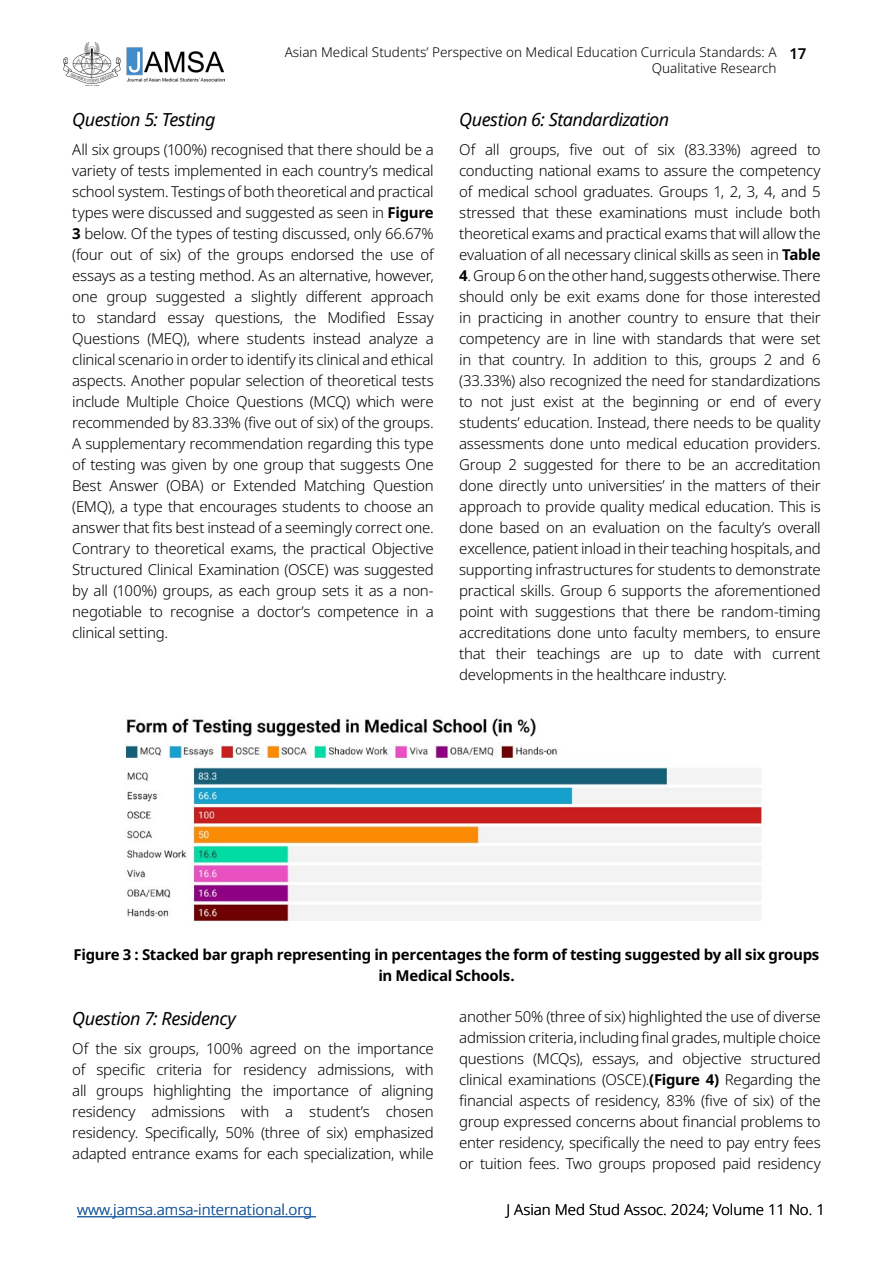
<style>
.page{position:relative;width:893px;height:1263px;background:#fff}
.page>*{position:absolute;margin:0;border:0;box-sizing:border-box;transform-origin:0 0}
.Heading_3_Content{font:italic 18px "Noto Sans";letter-spacing:-.03em;color:#000}
.Main_Body_Text{font:300 15px/21px "Noto Sans";letter-spacing:-.02em;color:#000;text-align:justify}
.Table_Figure_Caption{font:700 15px/21px "Noto Sans";letter-spacing:-.02em;color:#000;text-align:center}
.Main_Body_Text-2{font:300 15px "Noto Sans";color:#000}
.t1{font:300 15px "Noto Sans";color:#215e9e}
.t2{font:600 15px "Noto Sans";color:#000}
.t3{font:300 13.5px/16.2px "Noto Sans";color:#000;text-align:right}
.s1{font-weight:700}
</style>
<div class="page">
<img style="left:64px;top:43px;width:161px;height:41px">
<img style="left:125px;top:718px;width:638px;height:204px">
<hr style="left:77px;top:1216px;width:239px;height:1px;background:#215e9e">
<p class="t3" style="left:285px;top:44px;width:493px">Asian Medical Students’ Perspective on Medical Education Curricula Standards: A<br>Qualitative Research</p>
<p class="t2" style="left:789px;top:43px;width:19px">17</p>
<p class="Heading_3_Content" style="left:72px;top:106px;width:145px">Question 5: Testing</p>
<p class="Main_Body_Text" style="left:72px;top:140px;width:363px">All six groups (100%) recognised that there should be a variety of tests implemented in each country’s medical school system. Testings of both theoretical and practical types were discussed and suggested as seen in <span class="s1">Figure 3</span> below. Of the types of testing discussed, only 66.67% (four out of six) of the groups endorsed the use of essays as a testing method. As an alternative, however, one group suggested a slightly different approach to standard essay questions, the Modified Essay Questions (MEQ), where students instead analyze a clinical scenario in order to identify its clinical and ethical aspects. Another popular selection of theoretical tests include Multiple Choice Questions (MCQ) which were recommended by 83.33% (five out of six) of the groups.<br>A supplementary recommendation regarding this type of testing was given by one group that suggests One Best Answer (OBA) or Extended Matching Question (EMQ), a type that encourages students to choose an answer that fits best instead of a seemingly correct one.<br>Contrary to theoretical exams, the practical Objective Structured Clinical Examination (OSCE) was suggested by all (100%) groups, as each group sets it as a non&shy;negotiable to recognise a doctor’s competence in a clinical setting.</p>
<p class="Heading_3_Content" style="left:459px;top:106px;width:212px">Question 6: Standardization</p>
<p class="Main_Body_Text" style="left:459px;top:140px;width:363px">Of all groups, five out of six (83.33%) agreed to conducting national exams to assure the competency of medical school graduates. Groups 1, 2, 3, 4, and 5 stressed that these examinations must include both theoretical exams and practical exams that will allow the evaluation of all necessary clinical skills as seen in <span class="s1">Table</span></p>
<p class="Main_Body_Text" style="left:459px;top:266px;width:363px"><span class="s1">4</span>. Group 6 on the other hand, suggests otherwise. There should only be exit exams done for those interested in practicing in another country to ensure that their competency are in line with standards that were set in that country. In addition to this, groups 2 and 6 (33.33%) also recognized the need for standardizations to not just exist at the beginning or end of every students’ education. Instead, there needs to be quality assessments done unto medical education providers.<br>Group 2 suggested for there to be an accreditation done directly unto universities’ in the matters of their approach to provide quality medical education. This is done based on an evaluation on the faculty’s overall excellence, patient inload in their teaching hospitals, and supporting infrastructures for students to demonstrate practical skills. Group 6 supports the aforementioned point with suggestions that there be random-timing accreditations done unto faculty members, to ensure that their teachings are up to date with current developments in the healthcare industry.</p>
<p class="Table_Figure_Caption" style="left:74px;top:945px;width:747px">Figure 3 : Stacked bar graph representing in percentages the form of testing suggested by all six groups in Medical Schools.</p>
<p class="Heading_3_Content" style="left:72px;top:1005px;width:165px">Question 7: Residency</p>
<p class="Main_Body_Text" style="left:72px;top:1039px;width:363px">Of the six groups, 100% agreed on the importance of specific criteria for residency admissions, with all groups highlighting the importance of aligning residency admissions with a student’s chosen residency. Specifically, 50% (three of six) emphasized adapted entrance exams for each specialization, while</p>
<p class="t1" style="left:77px;top:1199px;width:237px">www.jamsa.amsa-international.org</p>
<p class="Main_Body_Text" style="left:459px;top:1006px;width:363px">another 50% (three of six) highlighted the use of diverse admission criteria, including final grades, multiple choice questions (MCQs), essays, and objective structured clinical examinations (OSCE).<span class="s1">(Figure 4)</span> Regarding the financial aspects of residency, 83% (five of six) of the group expressed concerns about financial problems to enter residency, specifically the need to pay entry fees or tuition fees. Two groups proposed paid residency</p>
<p class="Main_Body_Text-2" style="left:507px;top:1199px;width:320px">J Asian Med Stud Assoc. 2024; Volume 11 No. 1</p>
</div>
